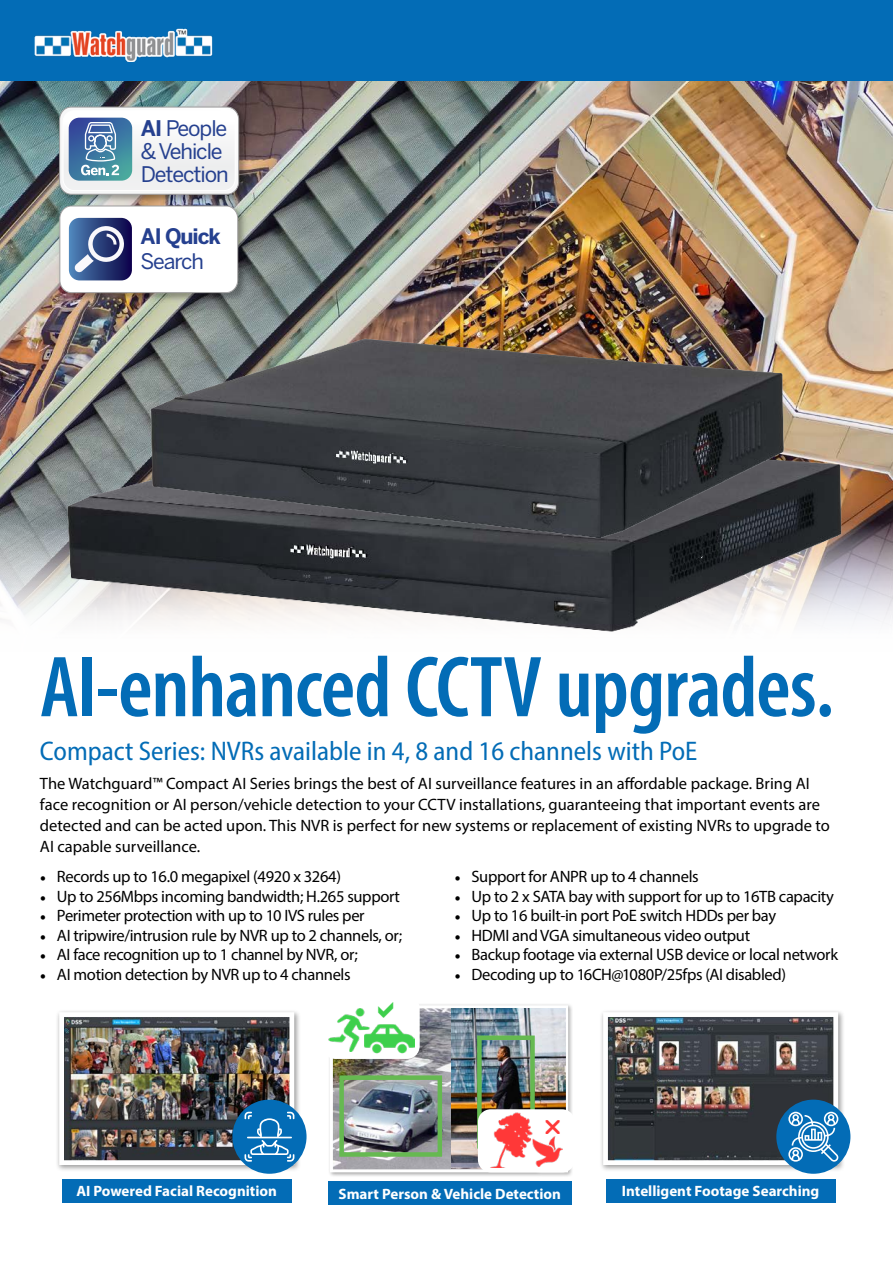
<style>
.page{position:relative;width:893px;height:1263px;background:#fff}
.page>*{position:absolute;margin:0;border:0;box-sizing:border-box;transform-origin:0 0}
.t1{font:600 condensed 87.45px "Myriad Pro";letter-spacing:-.015em;color:#036cb6}
.t2{font:semi-condensed 27px "Myriad Pro";color:#036cb6}
.t3{font:21.45px/22.6px "Benton Sans";letter-spacing:-.05em;color:#25408f}
.t4{font:700 21.3px "Benton Sans";letter-spacing:-.05em;color:#25408f}
.t5{font:21.3px "Benton Sans";letter-spacing:-.06em;color:#25408f}
.t6{font:16.5px "Myriad Pro";letter-spacing:-.02em;color:#000}
.t7{font:16.5px/21px "Myriad Pro";color:#000}
.t8{font:700 15px "Myriad Pro";color:#fff}
.s1{font-weight:700}
.s2{font-family:"Minion Pro"}
</style>
<div class="page">
<div style="left:0;top:0;width:893px;height:81px;background:#036cb6"></div>
<img style="left:34px;top:28px;width:179px;height:33px">
<img style="left:0;top:81px;width:892px;height:541px">
<img style="left:57px;top:394px;width:789px;height:238px">
<img style="left:55px;top:102px;width:196px;height:99px">
<svg style="left:60px;top:107px;width:179px;height:94px"></svg>
<img style="left:55px;top:201px;width:196px;height:105px">
<div style="left:60px;top:206px;width:178px;height:87px;background:#fff;border-radius:12px"></div>
<div style="left:59px;top:206px;width:179px;height:87px;border:1px solid #9f9e9f;border-radius:12px"></div>
<div style="left:63px;top:209px;width:172px;height:80px;border:1px solid #fff;border-radius:11px"></div>
<svg style="left:69px;top:218px;width:63px;height:62px"></svg>
<div style="left:328px;top:1003px;width:246px;height:175px;background:#000;opacity:.4"></div>
<div style="left:328px;top:1181px;width:243px;height:24px;background:#036cb6"></div>
<div style="left:478px;top:1109px;width:97px;height:63px;background:#fff;border-radius:13px"></div>
<div style="left:323px;top:996px;width:97px;height:63px;background:#fff;border-radius:13px"></div>
<div style="left:606px;top:1179px;width:229px;height:24px;background:#036cb6"></div>
<div style="left:600px;top:1009px;width:245px;height:163px;background:#000;opacity:.4"></div>
<img style="left:609px;top:1018px;width:223px;height:141px">
<div style="left:603px;top:1012px;width:235px;height:153px;border:5px solid #fff"></div>
<div style="left:776px;top:1099px;width:74px;height:75px;background:#036cb6;border-radius:50%"></div>
<svg style="left:788px;top:1112px;width:50px;height:50px"></svg>
<div style="left:62px;top:1179px;width:229px;height:24px;background:#036cb6"></div>
<div style="left:56px;top:1009px;width:245px;height:163px;background:#000;opacity:.4"></div>
<img style="left:65px;top:1018px;width:223px;height:141px">
<div style="left:59px;top:1012px;width:235px;height:153px;border:5px solid #fff"></div>
<div style="left:232px;top:1099px;width:75px;height:75px;background:#036cb6;border-radius:50%"></div>
<svg style="left:244px;top:1112px;width:50px;height:50px"></svg>
<img style="left:140px;top:314px;width:649px;height:233px">
<img style="left:331px;top:1003px;width:235px;height:168px">
<h3 class="t3" style="left:141px;top:117px;width:89px"><span class="s1">AI</span> People &amp; Vehicle<br>Detection</h3>
<p class="t4" style="left:141px;top:224px;width:82px">AI Quick</p>
<p class="t5" style="left:141px;top:249px;width:65px">Search</p>
<h1 class="t1" style="left:40px;top:633px;width:796px">AI-enhanced CCTV upgrades.</h1>
<h2 class="t2" style="left:40px;top:734px;width:659px">Compact Series: NVRs available in 4, 8 and 16 channels with PoE</h2>
<p class="t7" style="left:40px;top:773px;width:791px">The Watchguard™ Compact AI Series brings the best of AI surveillance features in an affordable package. Bring AI face recognition or AI person/vehicle detection to your CCTV installations, guaranteeing that important events are detected and can be acted upon. This NVR is perfect for new systems or replacement of existing NVRs to upgrade to AI capable surveillance.</p>
<p class="t6" style="left:40px;top:866px;width:303px"><span class="s2">•</span> Records up to 16.0 megapixel (4920 x 3264)</p>
<p class="t6" style="left:40px;top:886px;width:362px"><span class="s2">•</span> Up to 256Mbps incoming bandwidth; H.265 support</p>
<p class="t6" style="left:40px;top:905px;width:326px"><span class="s2">•</span> Perimeter protection with up to 10 IVS rules per</p>
<p class="t6" style="left:40px;top:925px;width:364px"><span class="s2">•</span> AI tripwire/intrusion rule by NVR up to 2 channels, or;</p>
<p class="t6" style="left:40px;top:944px;width:319px"><span class="s2">•</span> AI face recognition up to 1 channel by NVR, or;</p>
<p class="t6" style="left:40px;top:964px;width:312px"><span class="s2">•</span> AI motion detection by NVR up to 4 channels</p>
<p class="t6" style="left:454px;top:866px;width:246px"><span class="s2">•</span> Support for ANPR up to 4 channels</p>
<p class="t6" style="left:454px;top:886px;width:381px"><span class="s2">•</span> Up to 2 x SATA bay with support for up to 16TB capacity</p>
<p class="t6" style="left:454px;top:905px;width:323px"><span class="s2">•</span> Up to 16 built-in port PoE switch HDDs per bay</p>
<p class="t6" style="left:454px;top:925px;width:297px"><span class="s2">•</span> HDMI and VGA simultaneous video output</p>
<p class="t6" style="left:454px;top:944px;width:385px"><span class="s2">•</span> Backup footage via external USB device or local network</p>
<p class="t6" style="left:454px;top:964px;width:333px"><span class="s2">•</span> Decoding up to 16CH@1080P/25fps (AI disabled)</p>
<p class="t8" style="left:76px;top:1181px;width:202px">AI Powered Facial Recognition</p>
<p class="t8" style="left:622px;top:1181px;width:199px">Intelligent Footage Searching</p>
<p class="t8" style="left:339px;top:1184px;width:224px">Smart Person &amp; Vehicle Detection</p>
</div>
